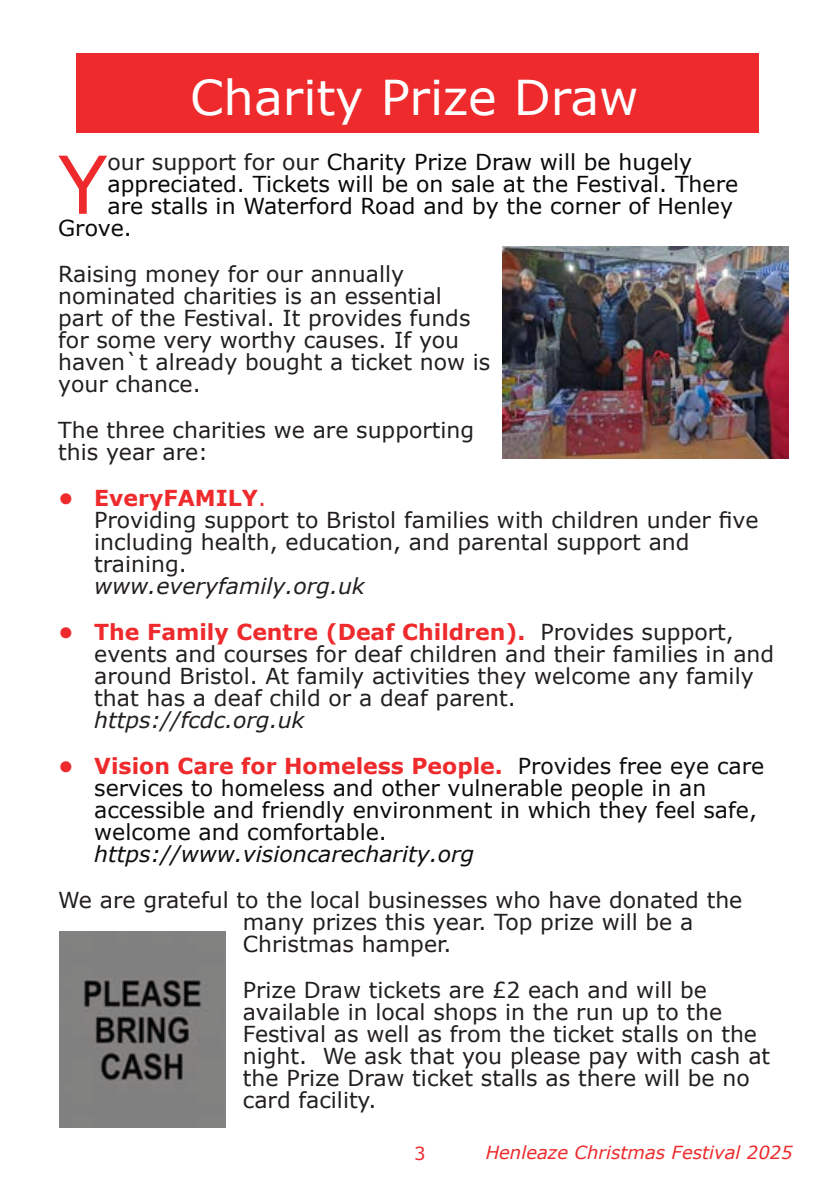
<style>
.page{position:relative;width:840px;height:1191px;background:#fff}
.page>*{position:absolute;margin:0;border:0;box-sizing:border-box;transform-origin:0 0}
.t1{font:80px "Verdana";color:#ee2a2c}
.t2{font:48px "Verdana";color:#fff}
.t3{font:22px/22px "Verdana";color:#231f20}
.t4{font:22px/22px "Verdana";color:#0c0e0e}
.t5{font:22px "Verdana";color:#080a0a}
.t6{font:italic 22px "Verdana";color:#231f20}
.t7{font:italic 22px "Verdana";color:#0c0e0e}
.t8{font:italic 18px "Verdana";color:#ee2a2c}
.t9{font:18px "Verdana";color:#ee2a2c}
.s1{color:#231f20}
.s2{font-weight:700;color:#ee2a2c}
.s3{color:#ee2a2c}
</style>
<div class="page">
<img style="left:502px;top:247px;width:285px;height:211px">
<img style="left:60px;top:931px;width:166px;height:196px">
<div style="left:76px;top:53px;width:682px;height:79px;background:#ee2a2c"></div>
<h2 class="t2" style="left:190px;top:78px;width:449px">Charity Prize Draw</h2>
<h1 class="t1" style="left:58px;top:153px;width:51px">Y</h1>
<p class="t5" style="left:107px;top:153px;width:586px"><span class="s1">our support for our</span> Charity Prize Draw will be hugely</p>
<p class="t5" style="left:107px;top:175px;width:632px">appreciated. Tickets will be on sale at the Festival. There</p>
<p class="t5" style="left:107px;top:197px;width:627px">are stalls in Waterford Road and by the corner of Henley</p>
<p class="t5" style="left:58px;top:219px;width:75px">Grove.</p>
<p class="t3" style="left:58px;top:265px;width:433px">Raising money for our annually nominated charities is an essential part of the Festival. It provides funds for some very worthy causes. If you haven`t already bought a ticket now is your chance.</p>
<p class="t3" style="left:58px;top:421px;width:417px">The three charities we are supporting this year are:</p>
<p class="t3" style="left:94px;top:489px;width:665px;text-indent:-36px"><span class="s2">• EveryFAMILY</span><span class="s3">.<br></span>Providing support to Bristol families with children under five including health, education, and parental support and training.</p>
<p class="t6" style="left:94px;top:577px;width:272px">www.everyfamily.org.uk</p>
<p class="t3" style="left:94px;top:623px;width:681px;text-indent:-36px"><span class="s2">• The Family Centre (Deaf Children).</span> Provides support, events and courses for deaf children and their families in and around Bristol. At family activities they welcome any family that has a deaf child or a deaf parent.</p>
<p class="t6" style="left:94px;top:711px;width:212px">https://fcdc.org.uk</p>
<p class="t4" style="left:94px;top:757px;width:671px;text-indent:-36px"><span class="s2">• Vision Care for Homeless People.</span> Provides free eye care services to homeless and other vulnerable people in an accessible and friendly environment in which they feel safe, welcome and comfortable.</p>
<p class="t7" style="left:94px;top:845px;width:381px">https://www.visioncarecharity.org</p>
<p class="t3" style="left:243px;top:891px;width:500px;text-indent:-184px">We are grateful to the local businesses who have donated the many prizes this year. Top prize will be a<br>Christmas hamper.</p>
<p class="t3" style="left:243px;top:981px;width:528px">Prize Draw tickets are £2 each and will be available in local shops in the run up to the Festival as well as from the ticket stalls on the night. We ask that you please pay with cash at the Prize Draw ticket stalls as there will be no card facility.</p>
<p class="t9" style="left:414px;top:1146px;width:13px">3</p>
<p class="t8" style="left:485px;top:1145px;width:308px">Henleaze Christmas Festival 2025</p>
</div>
